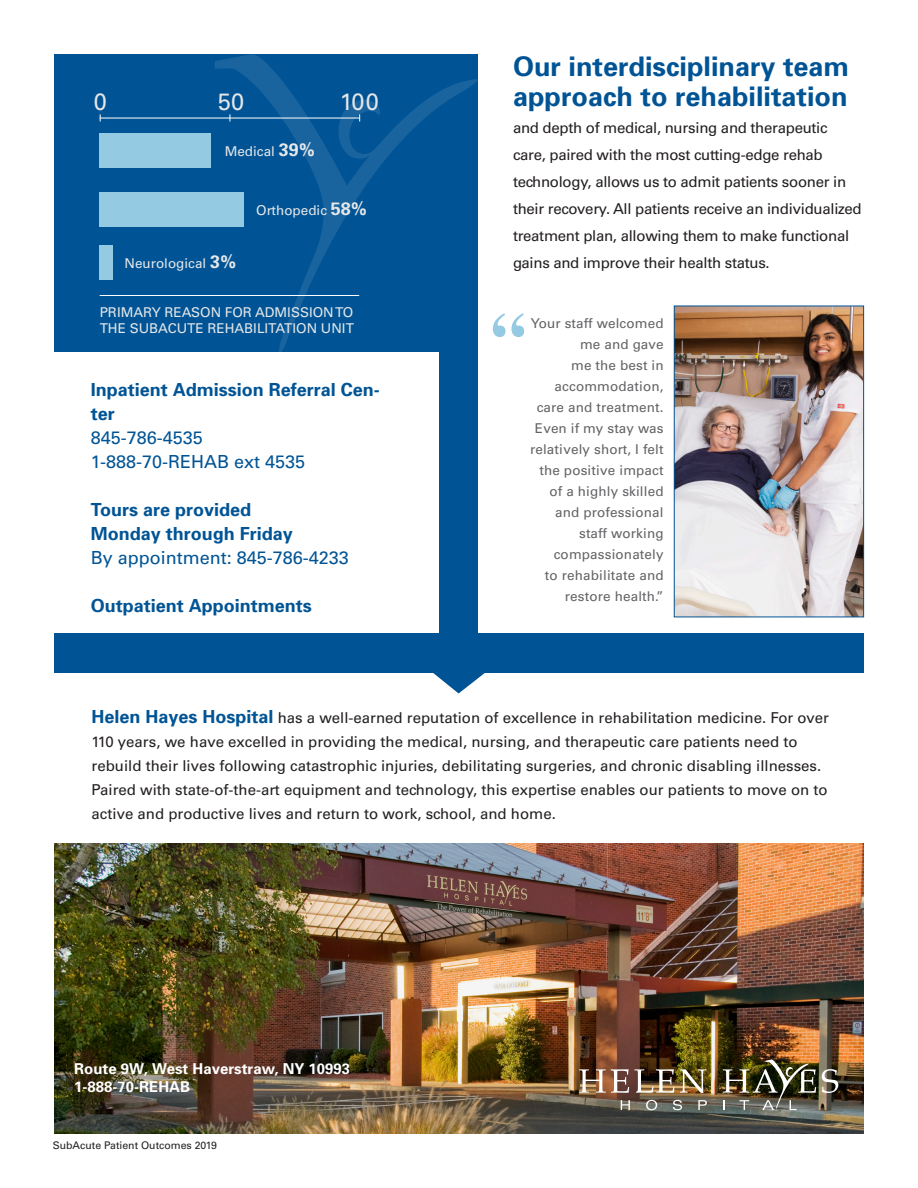
<style>
.page{position:relative;width:918px;height:1188px;background:#fff}
.page>*{position:absolute;margin:0;border:0;box-sizing:border-box;transform-origin:0 0}
.t1{font:700 27px/30px "Univers";color:#005495}
.t2{font:23.7px "Univers";color:#e6e7e9}
.t3{font:700 18px/24px "Univers";color:#005495}
.t4{font:18px "Univers";color:#005495}
.t5{font:15px/24px "Univers";color:#231f20}
.t6{font:15px/27px "Univers";letter-spacing:-.02em;color:#231f20}
.t7{font:700 15px "Univers";color:#fff}
.t8{font:13.5px/21px "Univers";letter-spacing:.01em;color:#636366;text-align:right}
.t9{font:13.5px/16.2px "Univers";color:#e6e7e9}
.t10{font:10.5px "Univers";color:#231f20}
.s1{font-weight:700;font-size:18px}
.s2{font-weight:700;font-size:18px;color:#005495}
</style>
<div class="page">
<div style="left:54px;top:54px;width:424px;height:579px;background:#005495"></div>
<img style="left:54px;top:843px;width:810px;height:291px">
<svg style="left:822px;top:1069px;width:16px;height:24px"></svg>
<svg style="left:579px;top:1069px;width:50px;height:24px"></svg>
<svg style="left:635px;top:1069px;width:39px;height:24px"></svg>
<svg style="left:680px;top:1069px;width:26px;height:24px"></svg>
<svg style="left:621px;top:1100px;width:9px;height:10px"></svg>
<svg style="left:646px;top:1100px;width:11px;height:10px"></svg>
<svg style="left:673px;top:1100px;width:9px;height:10px"></svg>
<svg style="left:698px;top:1100px;width:9px;height:10px"></svg>
<img style="left:723px;top:1060px;width:93px;height:50px">
<div style="left:29px;top:352px;width:410px;height:290px;background:#fff"></div>
<div style="left:54px;top:633px;width:810px;height:40px;background:#005495"></div>
<svg style="left:433px;top:673px;width:52px;height:20px"></svg>
<svg style="left:215px;top:54px;width:263px;height:298px"></svg>
<div style="left:100px;top:246px;width:13px;height:34px;background:#95cae3"></div>
<div style="left:100px;top:134px;width:111px;height:34px;background:#95cae3"></div>
<div style="left:100px;top:192px;width:144px;height:34px;background:#95cae3"></div>
<img style="left:674px;top:305px;width:190px;height:313px">
<hr style="left:100px;top:295px;width:259px;height:1px;background:#fff">
<hr style="left:100px;top:118px;width:259px;height:1px;background:#fff">
<svg style="left:335px;top:96px;width:48px;height:65px"></svg>
<svg style="left:493px;top:313px;width:31px;height:24px"></svg>
<p class="t2" style="left:94px;top:87px;width:15px">0</p>
<p class="t2" style="left:218px;top:87px;width:28px">50</p>
<p class="t2" style="left:340px;top:88px;width:41px">100</p>
<p class="t9" style="left:225px;top:144px;width:92px">Medical <span class="s1">39%</span></p>
<p class="t9" style="left:125px;top:255px;width:113px">Neurological <span class="s1">3%</span></p>
<p class="t9" style="left:256px;top:203px;width:112px">Orthopedic <span class="s1">58%</span></p>
<p class="t9" style="left:100px;top:304px;width:256px">PRIMARY REASON FOR ADMISSION TO<br>THE SUBACUTE REHABILITATION UNIT</p>
<p class="t3" style="left:91px;top:377px;width:291px">Inpatient Admission Referral Cen&shy;ter</p>
<p class="t4" style="left:91px;top:427px;width:114px">845-786-4535</p>
<p class="t4" style="left:91px;top:451px;width:216px">1-888-70-REHAB ext 4535</p>
<p class="t3" style="left:91px;top:497px;width:162px">Tours are provided</p>
<p class="t3" style="left:91px;top:521px;width:204px">Monday through Friday</p>
<p class="t4" style="left:91px;top:547px;width:260px">By appointment: 845-786-4233</p>
<p class="t3" style="left:91px;top:593px;width:223px">Outpatient Appointments</p>
<p class="t1" style="left:513px;top:51px;width:338px">Our interdisciplinary team approach to rehabilitation</p>
<p class="t6" style="left:513px;top:114px;width:350px">and depth of medical, nursing and therapeutic care, paired with the most cutting-edge rehab technology, allows us to admit patients sooner in their recovery. All patients receive an individualized treatment plan, allowing them to make functional gains and improve their health status.</p>
<p class="t8" style="left:530px;top:313px;width:135px">Your staff welcomed me and gave<br>me the best in accommodation, care and treatment.<br>Even if my stay was relatively short, I felt the positive impact of a highly skilled and professional staff working compassionately<br>to rehabilitate and restore health.”</p>
<p class="t5" style="left:92px;top:706px;width:739px"><span class="s2">Helen Hayes Hospital</span> has a well-earned reputation of excellence in rehabilitation medicine. For over 110 years, we have excelled in providing the medical, nursing, and therapeutic care patients need to rebuild their lives following catastrophic injuries, debilitating surgeries, and chronic disabling illnesses.<br>Paired with state-of-the-art equipment and technology, this expertise enables our patients to move on to active and productive lives and return to work, school, and home.</p>
<p class="t7" style="left:74px;top:1059px;width:277px">Route 9W, West Haverstraw, NY 10993</p>
<p class="t7" style="left:74px;top:1077px;width:117px">1-888-70-REHAB</p>
<p class="t10" style="left:53px;top:1139px;width:166px">SubAcute Patient Outcomes 2019</p>
</div>
